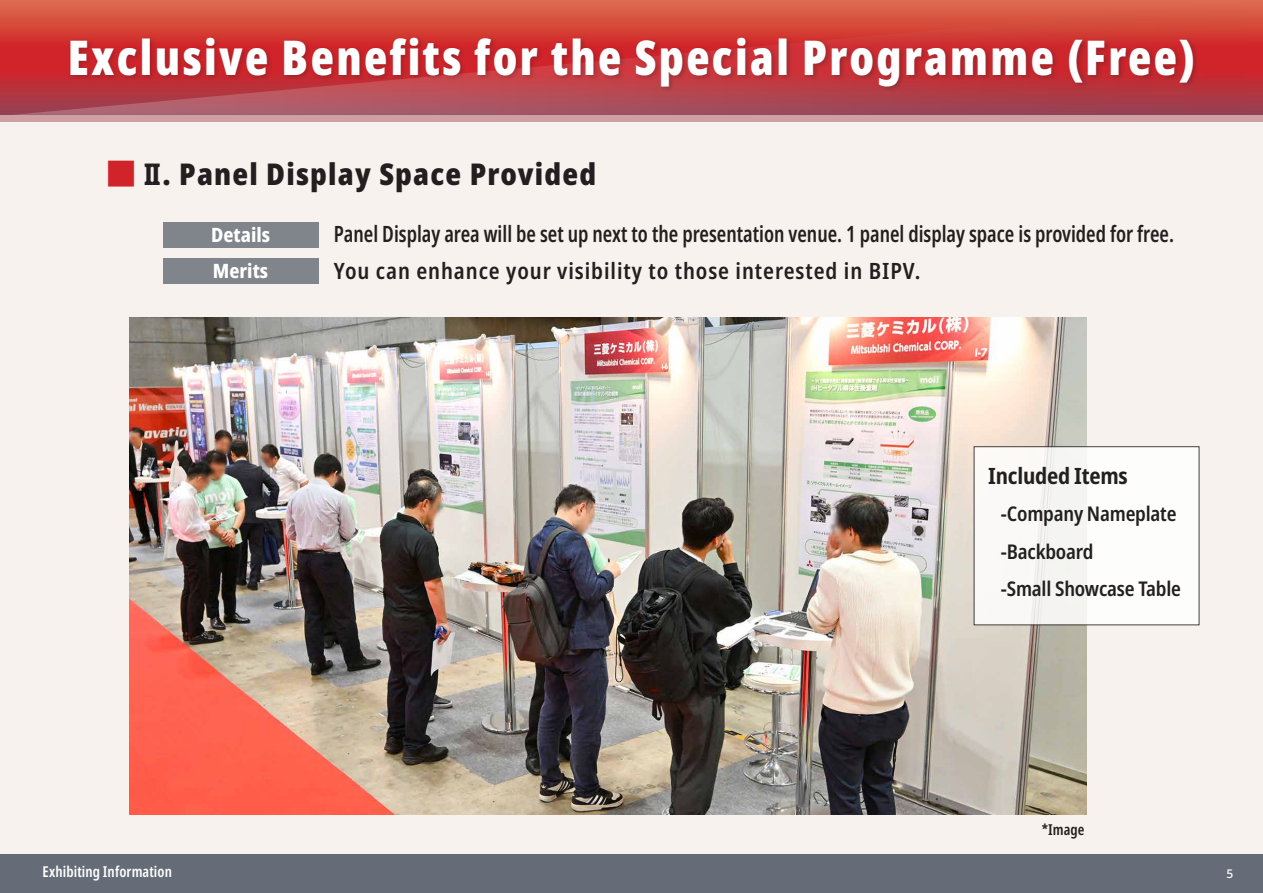
<style>
.page{position:relative;width:1263px;height:893px;background:#f7f2ed}
.page>*{position:absolute;margin:0;border:0;box-sizing:border-box;transform-origin:0 0}
.t1{font:900 extra-condensed 48px "Noto Sans";letter-spacing:.05em;color:#fff}
.t2{font:900 condensed 30px "Noto Sans";letter-spacing:.04em;color:#231f20;scale:.79 1}
.t3{font:600 condensed 22.5px/37.5px "Noto Sans";color:#231f20;scale:.87 1}
.t4{font:700 condensed 22.5px "Noto Sans";letter-spacing:-.01em;color:#231f20}
.t5{font:600 condensed 20.25px/37.5px "Noto Sans";letter-spacing:-.01em;color:#231f20}
.t6{font:800 condensed 19.8px/36.6px "Noto Sans";color:#fff}
.t7{font:600 extra-condensed 15px "Noto Sans";letter-spacing:.005em;color:#fff}
.t8{font:600 extra-condensed 15px "Noto Sans";color:#231f20}
.t9{font:500 12px "Noto Sans";color:#fff}
.s1{font-family:"Gothic MB101 Pr 6 N";font-weight:800;font-stretch:normal;color:#d1232a}
</style>
<div class="page">
<div style="left:0;top:115px;width:1263px;height:6px;background:#cea0a4"></div>
<svg style="left:13px;top:0;width:1250px;height:115px;background:#c54d47"></svg>
<div style="left:0;top:855px;width:1263px;height:38px;background:#656c77"></div>
<div style="left:69px;top:35px;width:1130px;height:58px;background:#231f20;opacity:.3"></div>
<img style="left:130px;top:318px;width:956px;height:496px">
<div style="left:974px;top:446px;width:225px;height:179px;background:#fdfaf8"></div>
<div style="left:163px;top:222px;width:155px;height:26px;background:#7f858b"></div>
<div style="left:163px;top:258px;width:155px;height:26px;background:#7f858b"></div>
<h1 class="t1" style="left:68px;top:21px;width:1128px">Exclusive Benefits for the Special Programme (Free(</h1>
<h2 class="t2" style="left:106px;top:151px;width:622px"><span class="s1">■</span> II. Panel Display Space Provided</h2>
<p class="t6" style="left:211px;top:216px;width:61px">Details<br>Merits</p>
<p class="t3" style="left:334px;top:215px;width:967px">Panel Display area will be set up next to the presentation venue 1. panel display space is provided for free.<br>You can enhance your visibility to those interested in BIPV.</p>
<p class="t4" style="left:988px;top:460px;width:141px">Included Items</p>
<p class="t5" style="left:1001px;top:495px;width:182px">-Company Nameplate -Backboard<br>-Small Showcase Table</p>
<p class="t7" style="left:43px;top:861px;width:131px">Exhibiting Information</p>
<p class="t8" style="left:1042px;top:818px;width:44px">*Image</p>
<p class="t9" style="left:1226px;top:865px;width:8px">5</p>
</div>
